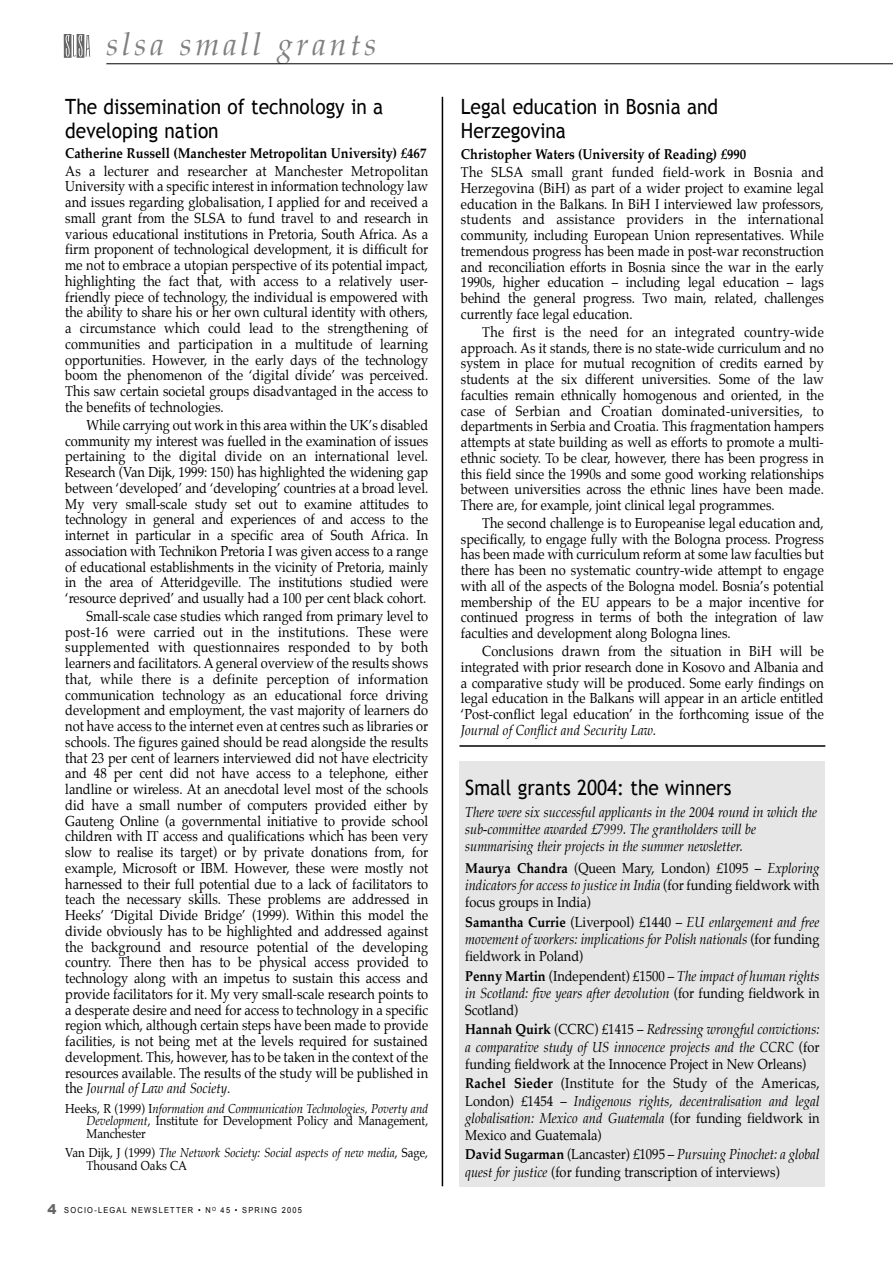
<style>
.page{position:relative;width:893px;height:1263px;background:#fff}
.page>*{position:absolute;margin:0;border:0;box-sizing:border-box;transform-origin:0 0}
.t1{font:italic 31.5px "Palatino";letter-spacing:.12em;color:#808080}
.t2{font:21px/24px "Trebuchet MS";color:#000;scale:.91 1}
.t3{font:14.25px/15.8px "Palatino";color:#000;text-align:justify;scale:.9 1}
.t4{font:italic 14.25px/17.2px "Palatino";color:#000;text-align:justify;scale:.9 1}
.t5{font:700 14.25px "Palatino";color:#000;scale:.9 1}
.t6{font:12.75px/12.8px "Palatino";color:#000;text-align:justify;scale:.9 1}
.t7{font:italic 12.75px/12.8px "Palatino";color:#000;scale:.9 1}
.t8{font:8.25px "Arial";letter-spacing:.165em;color:#000;scale:.9 1}
.s1{font-style:italic}
.s2{font-style:normal}
.s3{font-weight:900;font-size:13.5px;color:#666}
.s4{font-weight:700}
.s5{font-weight:700;font-style:normal}
</style>
<div class="page">
<img style="left:64px;top:34px;width:27px;height:24px">
<hr style="left:106px;top:64px;width:786px;height:1px;background:#000">
<div style="left:459px;top:761px;width:366px;height:425px;background:#e6e6e6"></div>
<hr style="left:441px;top:97px;width:2px;height:1089px;background:#000">
<hr style="left:459px;top:745px;width:366px;height:2px;background:#000">
<h1 class="t1" style="left:106px;top:29px;width:272px">slsa small grants</h1>
<h2 class="t2" style="left:65px;top:94px;width:351px">The dissemination of technology in a developing nation</h2>
<p class="t5" style="left:65px;top:146px;width:403px">Catherine Russell (Manchester Metropolitan University) £467</p>
<p class="t3" style="left:65px;top:164px;width:405px">As a lecturer and researcher at Manchester Metropolitan University with a specific interest in information technology law and issues regarding globalisation, I applied for and received a small grant from the SLSA to fund travel to and research in various educational institutions in Pretoria, South Africa. As a firm proponent of technological development, it is difficult for me not to embrace a utopian perspective of its potential impact, highlighting the fact that, with access to a relatively user&shy;friendly piece of technology, the individual is empowered with the ability to share his or her own cultural identity with others, a circumstance which could lead to the strengthening of communities and participation in a multitude of learning opportunities. However, in the early days of the technology boom the phenomenon of the ‘digital divide’ was perceived.<br>This saw certain societal groups disadvantaged in the access to the benefits of technologies.</p>
<p class="t3" style="left:65px;top:418px;width:405px;text-indent:21px">While carrying out work in this area within the UK’s disabled community my interest was fuelled in the examination of issues pertaining to the digital divide on an international level.<br>Research (Van Dijk, 1999: 150) has highlighted the widening gap between ‘developed’ and ‘developing’ countries at a broad level.<br>My very small-scale study set out to examine attitudes to technology in general and experiences of and access to the internet in particular in a specific area of South Africa. In association with Technikon Pretoria I was given access to a range of educational establishments in the vicinity of Pretoria, mainly in the area of Atteridgeville. The institutions studied were ‘resource deprived’ and usually had a 100 per cent black cohort.</p>
<p class="t3" style="left:65px;top:609px;width:405px;text-indent:21px">Small-scale case studies which ranged from primary level to post-16 were carried out in the institutions. These were supplemented with questionnaires responded to by both learners and facilitators. A general overview of the results shows that, while there is a definite perception of information communication technology as an educational force driving development and employment, the vast majority of learners do not have access to the internet even at centres such as libraries or schools. The figures gained should be read alongside the results that 23 per cent of learners interviewed did not have electricity and 48 per cent did not have access to a telephone, either landline or wireless. At an anecdotal level most of the schools did have a small number of computers provided either by Gauteng Online (a governmental initiative to provide school children with IT access and qualifications which has been very slow to realise its target) or by private donations from, for example, Microsoft or IBM. However, these were mostly not harnessed to their full potential due to a lack of facilitators to teach the necessary skills. These problems are addressed in Heeks’ ‘Digital Divide Bridge’ (1999). Within this model the divide obviously has to be highlighted and addressed against the background and resource potential of the developing country. There then has to be physical access provided to technology along with an impetus to sustain this access and provide facilitators for it. My very small-scale research points to a desperate desire and need for access to technology in a specific region which, although certain steps have been made to provide facilities, is not being met at the levels required for sustained development. This, however, has to be taken in the context of the resources available. The results of the study will be published in the <span class="s1">Journal of Law and Society</span>.</p>
<p class="t6" style="left:87px;top:1103px;width:381px;text-indent:-21px">Heeks, R (1999) I<span class="s1">nformation and Communication Technologies, Poverty and Development</span>, Institute for Development Policy and Management, Manchester</p>
<p class="t7" style="left:87px;top:1147px;width:381px;text-indent:-21px"><span class="s2">Van Dijk, J (1999)</span> The Network Society: Social aspects of new media<span class="s2">, Sage,<br>Thousand Oaks CA</span></p>
<p class="t8" style="left:48px;top:1205px;width:284px"><span class="s3">4</span> SOCIO-LEGAL NEWSLETTER • N<sup>O</sup> 45 • SPRING 2005</p>
<h2 class="t2" style="left:461px;top:94px;width:284px">Legal education in Bosnia and<br>Herzegovina</h2>
<p class="t5" style="left:461px;top:148px;width:318px">Christopher Waters (University of Reading) £990</p>
<p class="t3" style="left:461px;top:165px;width:405px">The SLSA small grant funded field-work in Bosnia and Herzegovina (BiH) as part of a wider project to examine legal education in the Balkans. In BiH I interviewed law professors, students and assistance providers in the international community, including European Union representatives. While tremendous progress has been made in post-war reconstruction and reconciliation efforts in Bosnia since the war in the early 1990s, higher education – including legal education – lags behind the general progress. Two main, related, challenges currently face legal education.</p>
<p class="t3" style="left:461px;top:325px;width:405px;text-indent:21px">The first is the need for an integrated country-wide approach. As it stands, there is no state-wide curriculum and no system in place for mutual recognition of credits earned by students at the six different universities. Some of the law faculties remain ethnically homogenous and oriented, in the case of Serbian and Croatian dominated-universities, to departments in Serbia and Croatia. This fragmentation hampers attempts at state building as well as efforts to promote a multi&shy;ethnic society. To be clear, however, there has been progress in this field since the 1990s and some good working relationships between universities across the ethnic lines have been made.<br>There are, for example, joint clinical legal programmes.</p>
<p class="t3" style="left:461px;top:516px;width:404px;text-indent:21px">The second challenge is to Europeanise legal education and, specifically, to engage fully with the Bologna process. Progress has been made with curriculum reform at some law faculties but there has been no systematic country-wide attempt to engage with all of the aspects of the Bologna model. Bosnia’s potential membership of the EU appears to be a major incentive for continued progress in terms of both the integration of law faculties and development along Bologna lines.</p>
<p class="t3" style="left:461px;top:644px;width:405px;text-indent:21px">Conclusions drawn from the situation in BiH will be integrated with prior research done in Kosovo and Albania and a comparative study will be produced. Some early findings on legal education in the Balkans will appear in an article entitled ‘Post-conflict legal education’ in the forthcoming issue of the <span class="s1">Journal of Conflict and Security Law</span>.</p>
<h2 class="t2" style="left:465px;top:776px;width:294px">Small grants 2004: the winners</h2>
<p class="t4" style="left:465px;top:804px;width:392px;text-align:left">There were six successful applicants in the 2004 round in which the sub-committee awarded £7999. The grantholders will be summarising their projects in the summer newsletter.</p>
<p class="t3" style="left:465px;top:860px;width:395px;line-height:17.2px"><span class="s4">Maurya Chandra</span> (Queen Mary, London) £1095 – <span class="s1">Exploring indicators for access to justice in India</span> (for funding fieldwork with focus groups in India)</p>
<p class="t4" style="left:465px;top:914px;width:395px"><span class="s5">Samantha Currie</span> <span class="s2">(Liverpool) £1440 –</span> EU enlargement and free movement of workers: implications for Polish nationals <span class="s2">(for funding fieldwork in Poland)</span></p>
<p class="t4" style="left:465px;top:968px;width:395px"><span class="s5">Penny Martin</span> <span class="s2">(Independent) £1500 –</span> The impact of human rights in Scotland: five years after devolution <span class="s2">(for funding fieldwork in Scotland)</span></p>
<p class="t4" style="left:465px;top:1022px;width:395px"><span class="s5">Hannah Quirk</span> <span class="s2">(CCRC) £1415 –</span> Redressing wrongful convictions: a comparative study of US innocence projects and the CCRC <span class="s2">(for funding fieldwork at the Innocence Project in New Orleans)</span></p>
<p class="t3" style="left:465px;top:1076px;width:395px;line-height:17.2px"><span class="s4">Rachel Sieder</span> (Institute for the Study of the Americas, London) £1454 – <span class="s1">Indigenous rights, decentralisation and legal globalisation: Mexico and Guatemala</span> (for funding fieldwork in Mexico and Guatemala)</p>
<p class="t3" style="left:465px;top:1147px;width:395px;line-height:17.2px"><span class="s4">David Sugarman</span> (Lancaster) £1095 – <span class="s1">Pursuing Pinochet: a global quest for justice</span> (for funding transcription of interviews)</p>
</div>
